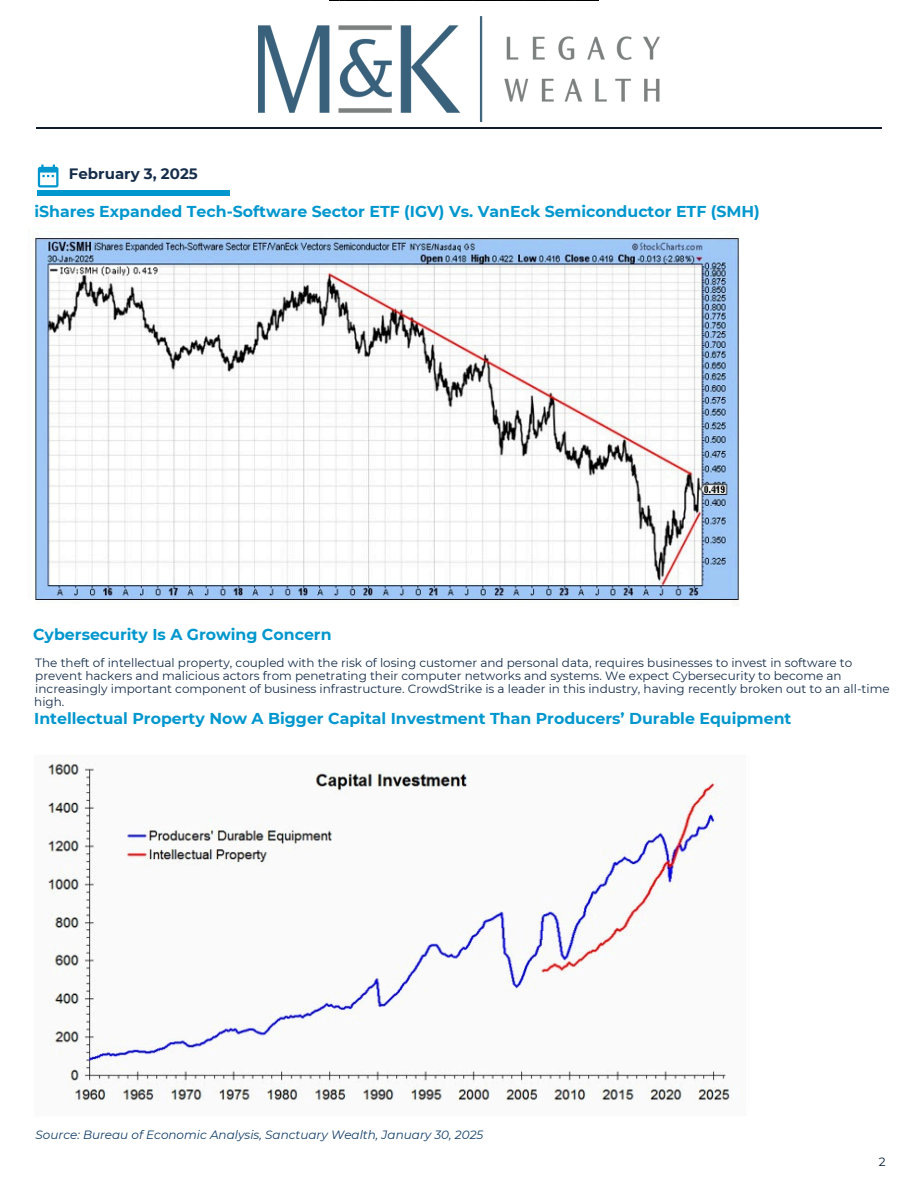
<style>
.page{position:relative;width:918px;height:1188px;background:#fff}
.page>*{position:absolute;margin:0;border:0;box-sizing:border-box;transform-origin:0 0}
.t1{font:700 15.75px "Montserrat";color:#0097ce}
.t2{font:700 15px "Montserrat";color:#162d4a}
.t3{font:12px "Montserrat";color:#152d4a}
.t4{font:italic 12px "Montserrat";color:#123e68}
.t5{font:12px "Montserrat";color:#00182f}
</style>
<div class="page">
<svg style="left:38px;top:165px;width:21px;height:23px"></svg>
<hr style="left:38px;top:191px;width:192px;height:4px;background:#0097ce">
<hr style="left:36px;top:127px;width:846px;height:2px;background:#121b2e">
<img style="left:329px;top:0;width:269px;height:1px">
<img style="left:35px;top:234px;width:705px;height:371px">
<img style="left:48px;top:755px;width:685px;height:347px">
<img style="left:259px;top:17px;width:400px;height:105px">
<p class="t2" style="left:69px;top:165px;width:130px">February 3, 2025</p>
<p class="t1" style="left:34px;top:202px;width:727px">iShares Expanded Tech-Software Sector ETF (IGV) Vs. VanEck Semiconductor ETF (SMH)</p>
<p class="t1" style="left:33px;top:624px;width:300px">Cybersecurity Is A Growing Concern</p>
<h1 class="t3" style="left:35px;top:655px;width:819px">The theft of intellectual property, coupled with the risk of losing customer and personal data, requires businesses to invest in software to</h1>
<h1 class="t3" style="left:35px;top:668px;width:808px">prevent hackers and malicious actors from penetrating their computer networks and systems. We expect Cybersecurity to become an</h1>
<p class="t3" style="left:35px;top:681px;width:856px">increasingly important component of business infrastructure. CrowdStrike is a leader in this industry, having recently broken out to an all-time</p>
<h1 class="t3" style="left:34px;top:695px;width:32px">high.</h1>
<h1 class="t1" style="left:34px;top:709px;width:759px">Intellectual Property Now A Bigger Capital Investment Than Producers’ Durable Equipment</h1>
<p class="t4" style="left:36px;top:1127px;width:449px">Source: Bureau of Economic Analysis, Sanctuary Wealth, January 30, 2025</p>
<p class="t5" style="left:879px;top:1155px;width:8px">2</p>
</div>
